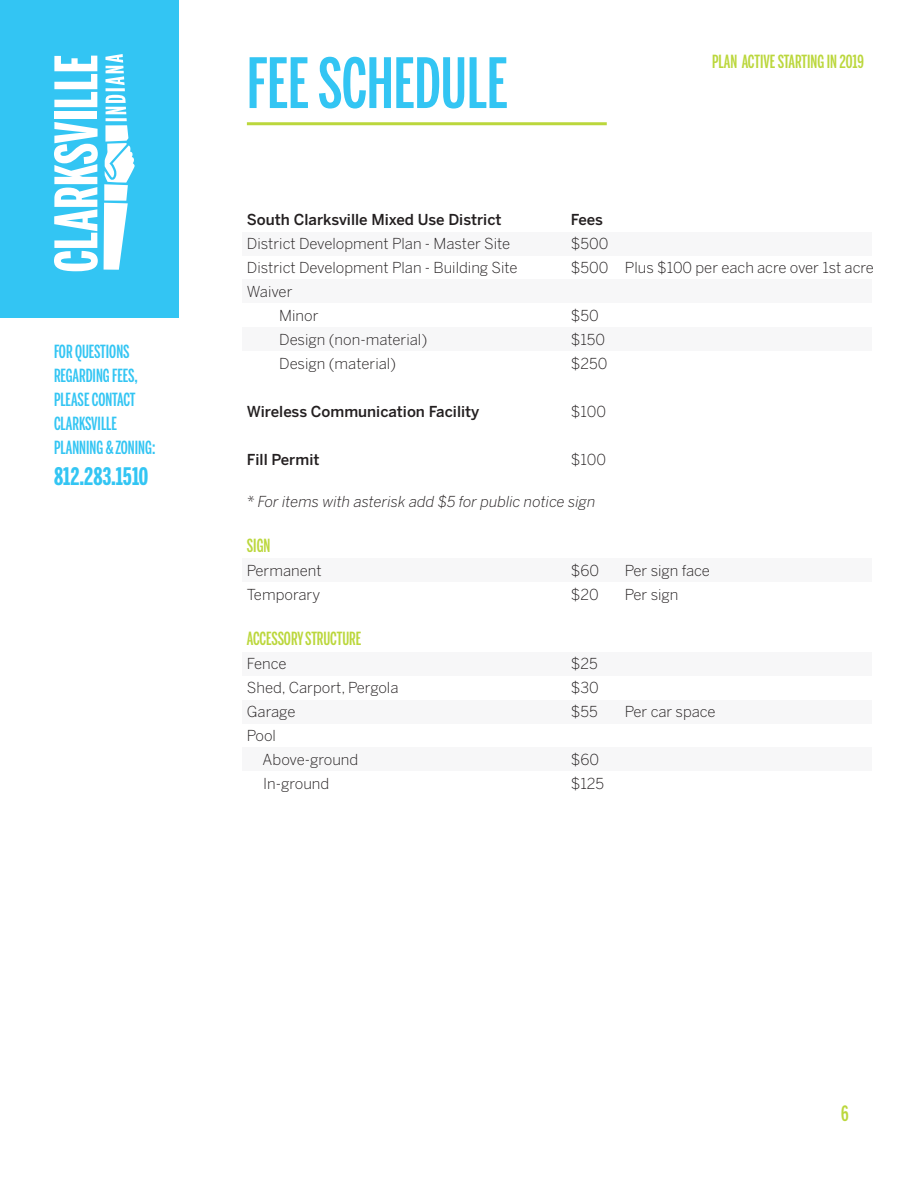
<style>
.page{position:relative;width:918px;height:1188px;background:#fff}
.page>*{position:absolute;margin:0;border:0;box-sizing:border-box;transform-origin:0 0}
.t1{font:500 68.7px "Benton Sans Extra Compressed";color:#33c5f3}
.t2{font:700 24px "Benton Sans Extra Compressed";color:#33c5f3}
.t3{font:500 21px "Benton Sans Extra Compressed";color:#bbd73c}
.t4{font:500 18px/24px "Benton Sans Extra Compressed";color:#33c5f3}
.t5{font:500 18px "Benton Sans Extra Compressed";color:#bbd73c}
.t6{font:300 15px "Benton Sans";color:#231f20}
.t7{font:500 15px "Benton Sans";color:#231f20}
.t8{font:italic 300 15px "Benton Sans";color:#231f20}
</style>
<div class="page">
<div style="left:0;top:0;width:178px;height:318px;background:#33c5f3"></div>
<hr style="left:247px;top:122px;width:360px;height:3px;background:#bbd73c">
<svg style="left:54px;top:122px;width:44px;height:149px"></svg>
<div style="left:54px;top:112px;width:43px;height:7px;background:#fff"></div>
<svg style="left:54px;top:56px;width:43px;height:51px"></svg>
<svg style="left:104px;top:125px;width:31px;height:145px"></svg>
<hr style="left:106px;top:118px;width:21px;height:3px;background:#fff">
<svg style="left:106px;top:95px;width:20px;height:19px"></svg>
<hr style="left:106px;top:88px;width:19px;height:3px;background:#fff">
<svg style="left:105px;top:54px;width:20px;height:31px"></svg>
<div style="left:242px;top:232px;width:630px;height:24px;background:#f7f7f8"></div>
<div style="left:242px;top:280px;width:630px;height:23px;background:#f7f7f8"></div>
<div style="left:242px;top:327px;width:630px;height:24px;background:#f7f7f8"></div>
<div style="left:242px;top:747px;width:630px;height:24px;background:#f7f7f8"></div>
<div style="left:242px;top:558px;width:630px;height:23px;background:#f7f7f8"></div>
<div style="left:242px;top:653px;width:630px;height:23px;background:#f7f7f8"></div>
<div style="left:242px;top:700px;width:630px;height:23px;background:#f7f7f8"></div>
<p class="t4" style="left:54px;top:339px;width:103px">FOR QUESTIONS<br>REGARDING FEES,<br>PLEASE CONTACT<br>CLARKSVILLE<br>PLANNING &amp; ZONING:</p>
<p class="t2" style="left:54px;top:461px;width:96px">812.283.1510</p>
<p class="t1" style="left:247px;top:41px;width:262px">FEE SCHEDULE</p>
<p class="t5" style="left:712px;top:51px;width:153px">PLAN ACTIVE STARTING IN 2019</p>
<p class="t7" style="left:247px;top:210px;width:256px">South Clarksville Mixed Use District</p>
<p class="t7" style="left:571px;top:210px;width:34px">Fees</p>
<p class="t6" style="left:247px;top:235px;width:265px">District Development Plan - Master Site</p>
<p class="t6" style="left:571px;top:235px;width:39px">$500</p>
<p class="t6" style="left:247px;top:259px;width:272px">District Development Plan - Building Site</p>
<p class="t6" style="left:571px;top:259px;width:305px">$500 Plus $100 per each acre over 1st acre</p>
<p class="t6" style="left:247px;top:283px;width:47px">Waiver</p>
<p class="t6" style="left:279px;top:307px;width:41px">Minor</p>
<p class="t6" style="left:571px;top:307px;width:29px">$50</p>
<p class="t6" style="left:279px;top:331px;width:150px">Design (non-material)</p>
<p class="t6" style="left:571px;top:331px;width:36px">$150</p>
<p class="t6" style="left:279px;top:355px;width:118px">Design (material)</p>
<p class="t6" style="left:571px;top:355px;width:38px">$250</p>
<p class="t7" style="left:247px;top:402px;width:234px">Wireless Communication Facility</p>
<p class="t6" style="left:571px;top:403px;width:37px">$100</p>
<p class="t7" style="left:247px;top:450px;width:74px">Fill Permit</p>
<p class="t6" style="left:571px;top:451px;width:37px">$100</p>
<p class="t8" style="left:247px;top:493px;width:350px">* For items with asterisk add $5 for public notice sign</p>
<p class="t5" style="left:247px;top:534px;width:25px">SIGN</p>
<p class="t6" style="left:247px;top:562px;width:76px">Permanent</p>
<p class="t6" style="left:571px;top:562px;width:30px">$60</p>
<p class="t6" style="left:625px;top:562px;width:87px">Per sign face</p>
<p class="t6" style="left:247px;top:586px;width:75px">Temporary</p>
<p class="t6" style="left:571px;top:586px;width:29px">$20</p>
<p class="t6" style="left:625px;top:586px;width:55px">Per sign</p>
<p class="t5" style="left:247px;top:627px;width:116px">ACCESSORY STRUCTURE</p>
<p class="t6" style="left:247px;top:655px;width:41px">Fence</p>
<p class="t6" style="left:571px;top:655px;width:28px">$25</p>
<p class="t6" style="left:247px;top:679px;width:153px">Shed, Carport, Pergola</p>
<p class="t6" style="left:571px;top:679px;width:29px">$30</p>
<p class="t6" style="left:247px;top:703px;width:50px">Garage</p>
<p class="t6" style="left:571px;top:703px;width:28px">$55</p>
<p class="t6" style="left:625px;top:703px;width:92px">Per car space</p>
<p class="t6" style="left:247px;top:727px;width:31px">Pool</p>
<p class="t6" style="left:263px;top:751px;width:97px">Above-ground</p>
<p class="t6" style="left:571px;top:751px;width:30px">$60</p>
<p class="t6" style="left:263px;top:775px;width:68px">In-ground</p>
<p class="t6" style="left:571px;top:775px;width:35px">$125</p>
<p class="t3" style="left:841px;top:1100px;width:9px">6</p>
</div>
